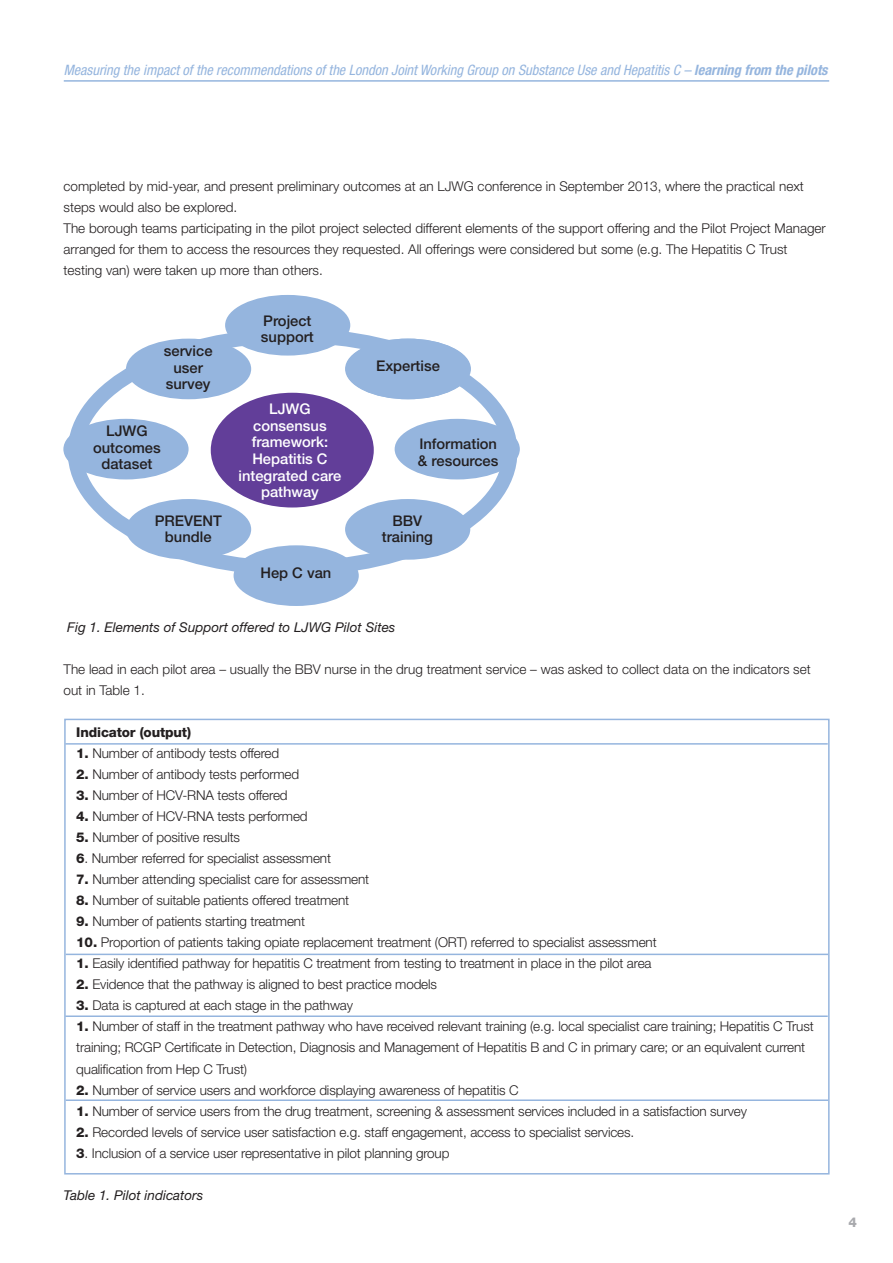
<style>
.page{position:relative;width:893px;height:1263px;background:#fff}
.page>*{position:absolute;margin:0;border:0;box-sizing:border-box;transform-origin:0 0}
.t1{font:500 14.7px "Helvetica Neue";color:#231f20}
.t2{font:500 14.7px "Helvetica Neue";color:#fff}
.t3{font:italic condensed 14.4px "Helvetica Neue";color:#95b5de}
.t4{font:300 13.5px/21px "Helvetica Neue";letter-spacing:-.01em;color:#231f20}
.t5{font:italic 13.5px "Helvetica Neue";color:#231f20}
.t6{font:800 13.5px "Helvetica Neue";letter-spacing:-.01em;color:#231f20}
.t7{font:800 13.5px "Helvetica Neue";color:#a8a9ad}
.s1{font-weight:700}
.s2{font-weight:800}
</style>
<div class="page">
<div style="left:63px;top:419px;width:126px;height:60px;background:#95b5de;border-radius:50%"></div>
<div style="left:126px;top:339px;width:125px;height:60px;background:#95b5de;border-radius:50%"></div>
<div style="left:126px;top:499px;width:125px;height:61px;background:#95b5de;border-radius:50%"></div>
<div style="left:395px;top:419px;width:125px;height:60px;background:#95b5de;border-radius:50%"></div>
<div style="left:345px;top:339px;width:125px;height:60px;background:#95b5de;border-radius:50%"></div>
<div style="left:345px;top:499px;width:125px;height:61px;background:#95b5de;border-radius:50%"></div>
<div style="left:211px;top:393px;width:163px;height:114px;background:#623e99;border-radius:50%"></div>
<div style="left:225px;top:295px;width:125px;height:61px;background:#95b5de;border-radius:50%"></div>
<div style="left:234px;top:545px;width:125px;height:61px;background:#95b5de;border-radius:50%"></div>
<div style="left:64px;top:719px;width:766px;height:455px;border:2px solid #95b5de"></div>
<hr style="left:66px;top:954px;width:762px;height:1px;background:#95b5de">
<hr style="left:65px;top:743px;width:763px;height:2px;background:#95b5de">
<hr style="left:65px;top:1015px;width:763px;height:2px;background:#95b5de">
<hr style="left:66px;top:1099px;width:762px;height:2px;background:#95b5de">
<hr style="left:64px;top:80px;width:765px;height:2px;background:#95b5de">
<p class="t3" style="left:64px;top:62px;width:765px">Measuring the impact of the recommendations of the London Joint Working Group on Substance Use and Hepatitis C – <span class="s1">learning from the pilots</span></p>
<p class="t4" style="left:64px;top:176px;width:742px">completed by mid-year, and present preliminary outcomes at an LJWG conference in September 2013, where the practical next steps would also be explored.</p>
<p class="t4" style="left:64px;top:218px;width:764px">The borough teams participating in the pilot project selected different elements of the support offering and the Pilot Project Manager arranged for them to access the resources they requested. All offerings were considered but some (e.g. The Hepatitis C Trust testing van) were taken up more than others.</p>
<p class="t1" style="left:164px;top:342px;width:50px">service</p>
<p class="t1" style="left:174px;top:358px;width:31px">user</p>
<p class="t1" style="left:166px;top:375px;width:46px">survey</p>
<p class="t1" style="left:106px;top:422px;width:43px">LJWG</p>
<p class="t1" style="left:93px;top:439px;width:69px">outcomes</p>
<p class="t1" style="left:101px;top:455px;width:52px">dataset</p>
<p class="t1" style="left:155px;top:512px;width:69px">PREVENT</p>
<p class="t1" style="left:165px;top:528px;width:48px">bundle</p>
<p class="t1" style="left:263px;top:312px;width:50px">Project</p>
<p class="t1" style="left:261px;top:328px;width:54px">support</p>
<p class="t2" style="left:269px;top:400px;width:43px">LJWG</p>
<p class="t2" style="left:253px;top:417px;width:75px">consensus</p>
<p class="t2" style="left:252px;top:433px;width:78px">framework:</p>
<p class="t2" style="left:252px;top:450px;width:77px">Hepatitis C</p>
<p class="t2" style="left:239px;top:466px;width:104px">integrated care</p>
<p class="t2" style="left:261px;top:483px;width:59px">pathway</p>
<p class="t1" style="left:260px;top:564px;width:72px">Hep C van</p>
<p class="t1" style="left:376px;top:357px;width:65px">Expertise</p>
<p class="t1" style="left:419px;top:435px;width:79px">Information</p>
<p class="t1" style="left:418px;top:452px;width:82px">&amp; resources</p>
<p class="t1" style="left:392px;top:511px;width:31px">BBV</p>
<p class="t1" style="left:382px;top:528px;width:52px">training</p>
<p class="t5" style="left:67px;top:619px;width:330px">Fig 1. Elements of Support offered to LJWG Pilot Sites</p>
<p class="t4" style="left:64px;top:659px;width:749px">The lead in each pilot area – usually the BBV nurse in the drug treatment service – was asked to collect data on the indicators set out in Table 1.</p>
<p class="t6" style="left:76px;top:725px;width:116px">Indicator (output)</p>
<p class="t4" style="left:76px;top:743px;width:204px"><span class="s2">1.</span> Number of antibody tests offered</p>
<p class="t4" style="left:76px;top:764px;width:224px"><span class="s2">2.</span> Number of antibody tests performed</p>
<p class="t4" style="left:76px;top:785px;width:213px"><span class="s2">3.</span> Number of HCV-RNA tests offered</p>
<p class="t4" style="left:76px;top:806px;width:233px"><span class="s2">4.</span> Number of HCV-RNA tests performed</p>
<p class="t4" style="left:76px;top:827px;width:165px"><span class="s2">5.</span> Number of positive results</p>
<p class="t4" style="left:76px;top:848px;width:256px"><span class="s2">6</span>. Number referred for specialist assessment</p>
<p class="t4" style="left:76px;top:869px;width:294px"><span class="s2">7.</span> Number attending specialist care for assessment</p>
<p class="t4" style="left:76px;top:890px;width:274px"><span class="s2">8.</span> Number of suitable patients offered treatment</p>
<p class="t4" style="left:76px;top:911px;width:230px"><span class="s2">9.</span> Number of patients starting treatment</p>
<p class="t4" style="left:76px;top:932px;width:582px"><span class="s2">10.</span> Proportion of patients taking opiate replacement treatment (ORT) referred to specialist assessment</p>
<p class="t4" style="left:76px;top:953px;width:577px"><span class="s2">1.</span> Easily identified pathway for hepatitis C treatment from testing to treatment in place in the pilot area</p>
<p class="t4" style="left:76px;top:974px;width:362px"><span class="s2">2.</span> Evidence that the pathway is aligned to best practice models</p>
<p class="t4" style="left:76px;top:995px;width:278px"><span class="s2">3.</span> Data is captured at each stage in the pathway</p>
<p class="t4" style="left:76px;top:1016px;width:739px"><span class="s2">1.</span> Number of staff in the treatment pathway who have received relevant training (e.g. local specialist care training; Hepatitis C Trust training; RCGP Certificate in Detection, Diagnosis and Management of Hepatitis B and C in primary care; or an equivalent current qualification from Hep C Trust)</p>
<p class="t4" style="left:76px;top:1079px;width:444px"><span class="s2">2.</span> Number of service users and workforce displaying awareness of hepatitis C</p>
<p class="t4" style="left:76px;top:1100px;width:672px"><span class="s2">1.</span> Number of service users from the drug treatment, screening &amp; assessment services included in a satisfaction survey</p>
<p class="t4" style="left:76px;top:1121px;width:559px"><span class="s2">2.</span> Recorded levels of service user satisfaction e.g. staff engagement, access to specialist services.</p>
<p class="t4" style="left:76px;top:1142px;width:375px"><span class="s2">3</span>. Inclusion of a service user representative in pilot planning group</p>
<p class="t5" style="left:64px;top:1186px;width:141px">Table 1. Pilot indicators</p>
<p class="t7" style="left:848px;top:1214px;width:10px">4</p>
</div>
